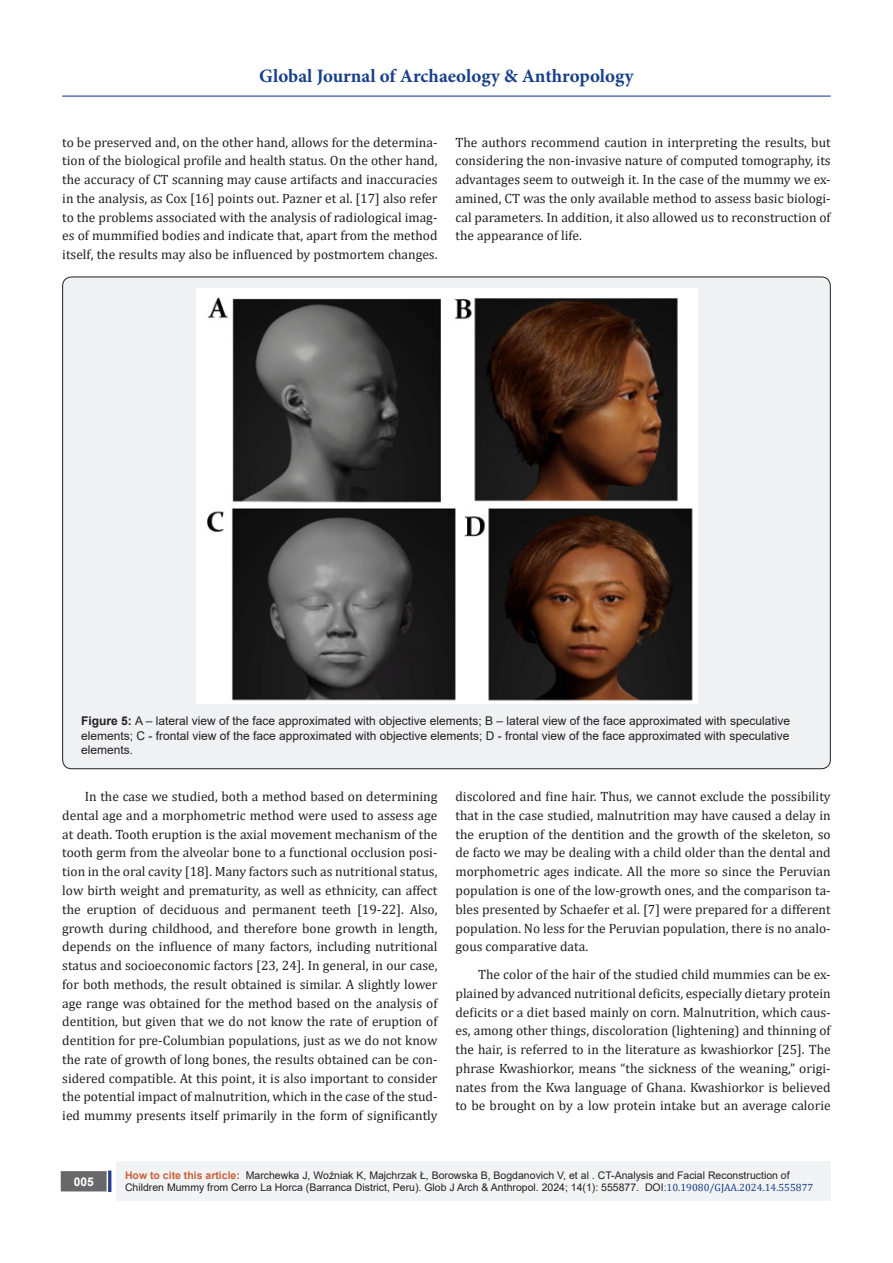
<style>
.page{position:relative;width:893px;height:1263px;background:#fff}
.page>*{position:absolute;margin:0;border:0;box-sizing:border-box;transform-origin:0 0}
.t1{font:700 18.9px "Minion Pro";color:#183f89}
.t2{font:13.5px/18.8px "Cambria";color:#231f20;text-align:justify}
.t3{font:12px/14.4px "Arial";color:#231f20;text-align:justify}
.t4{font:700 12px "Arial";color:#fff}
.t5{font:10.5px/12.6px "Arial";color:#231f20}
.s1{font-weight:700}
.s2{font-weight:700;color:#ca5f37}
.s3{color:#183f89}
.s4{font-family:"Cambria";color:#183f89}
</style>
<div class="page">
<div style="left:62px;top:1172px;width:44px;height:19px;background:#68676a"></div>
<div style="left:61px;top:1171px;width:46px;height:20px;border:2px solid #68676a"></div>
<div style="left:108px;top:1170px;width:3px;height:22px;background:#253f8e;border:2px solid #253f8e"></div>
<hr style="left:62px;top:96px;width:769px;height:1px;background:#253f8e">
<div style="left:116px;top:1162px;width:715px;height:39px;background:#f2f3f4"></div>
<div style="left:63px;top:277px;width:767px;height:492px;background:#f0f1f2;border-radius:9px"></div>
<img style="left:197px;top:288px;width:500px;height:416px">
<h1 class="t1" style="left:259px;top:63px;width:376px">Global Journal of Archaeology &amp; Anthropology</h1>
<p class="t2" style="left:62px;top:133px;width:377px">to be preserved and, on the other hand, allows for the determina&shy;tion of the biological profile and health status. On the other hand, the accuracy of CT scanning may cause artifacts and inaccuracies in the analysis, as Cox [16] points out. Pazner et al. [17] also refer to the problems associated with the analysis of radiological imag&shy;es of mummified bodies and indicate that, apart from the method itself, the results may also be influenced by postmortem changes.</p>
<p class="t2" style="left:455px;top:133px;width:377px">The authors recommend caution in interpreting the results, but considering the non-invasive nature of computed tomography, its advantages seem to outweigh it. In the case of the mummy we ex&shy;amined, CT was the only available method to assess basic biologi&shy;cal parameters. In addition, it also allowed us to reconstruction of the appearance of life.</p>
<p class="t3" style="left:81px;top:714px;width:710px"><span class="s1">Figure 5:</span> A – lateral view of the face approximated with objective elements; B – lateral view of the face approximated with speculative elements; C - frontal view of the face approximated with objective elements; D - frontal view of the face approximated with speculative elements.</p>
<p class="t2" style="left:62px;top:787px;width:377px;text-indent:22px">In the case we studied, both a method based on determining dental age and a morphometric method were used to assess age at death. Tooth eruption is the axial movement mechanism of the tooth germ from the alveolar bone to a functional occlusion posi&shy;tion in the oral cavity [18]. Many factors such as nutritional status, low birth weight and prematurity, as well as ethnicity, can affect the eruption of deciduous and permanent teeth [19-22]. Also, growth during childhood, and therefore bone growth in length, depends on the influence of many factors, including nutritional status and socioeconomic factors [23, 24]. In general, in our case, for both methods, the result obtained is similar. A slightly lower age range was obtained for the method based on the analysis of dentition, but given that we do not know the rate of eruption of dentition for pre-Columbian populations, just as we do not know the rate of growth of long bones, the results obtained can be con&shy;sidered compatible. At this point, it is also important to consider the potential impact of malnutrition, which in the case of the stud&shy;ied mummy presents itself primarily in the form of significantly</p>
<p class="t2" style="left:455px;top:787px;width:377px">discolored and fine hair. Thus, we cannot exclude the possibility that in the case studied, malnutrition may have caused a delay in the eruption of the dentition and the growth of the skeleton, so de facto we may be dealing with a child older than the dental and morphometric ages indicate. All the more so since the Peruvian population is one of the low-growth ones, and the comparison ta&shy;bles presented by Schaefer et al. [7] were prepared for a different population. No less for the Peruvian population, there is no analo&shy;gous comparative data.</p>
<p class="t2" style="left:455px;top:965px;width:377px;text-indent:22px">The color of the hair of the studied child mummies can be ex&shy;plained by advanced nutritional deficits, especially dietary protein deficits or a diet based mainly on corn. Malnutrition, which caus&shy;es, among other things, discoloration (lightening) and thinning of the hair, is referred to in the literature as kwashiorkor [25]. The phrase Kwashiorkor, means “the sickness of the weaning,” origi&shy;nates from the Kwa language of Ghana. Kwashiorkor is believed to be brought on by a low protein intake but an average calorie</p>
<p class="t4" style="left:74px;top:1173px;width:22px">005</p>
<p class="t5" style="left:125px;top:1169px;width:690px"><span class="s2">How to cite this article:</span> Marchewka J, Woźniak K, Majchrzak Ł, Borowska B, Bogdanovich V, et al . CT-Analysis and Facial Reconstruction of<br>Children Mummy from Cerro La Horca (Barranca District, Peru). Glob J Arch &amp; Anthropol. 2024; 14(1): 555877. DOI<span class="s3">:</span><span class="s4">10.19080/GJAA.2024.14.555877</span></p>
</div>
